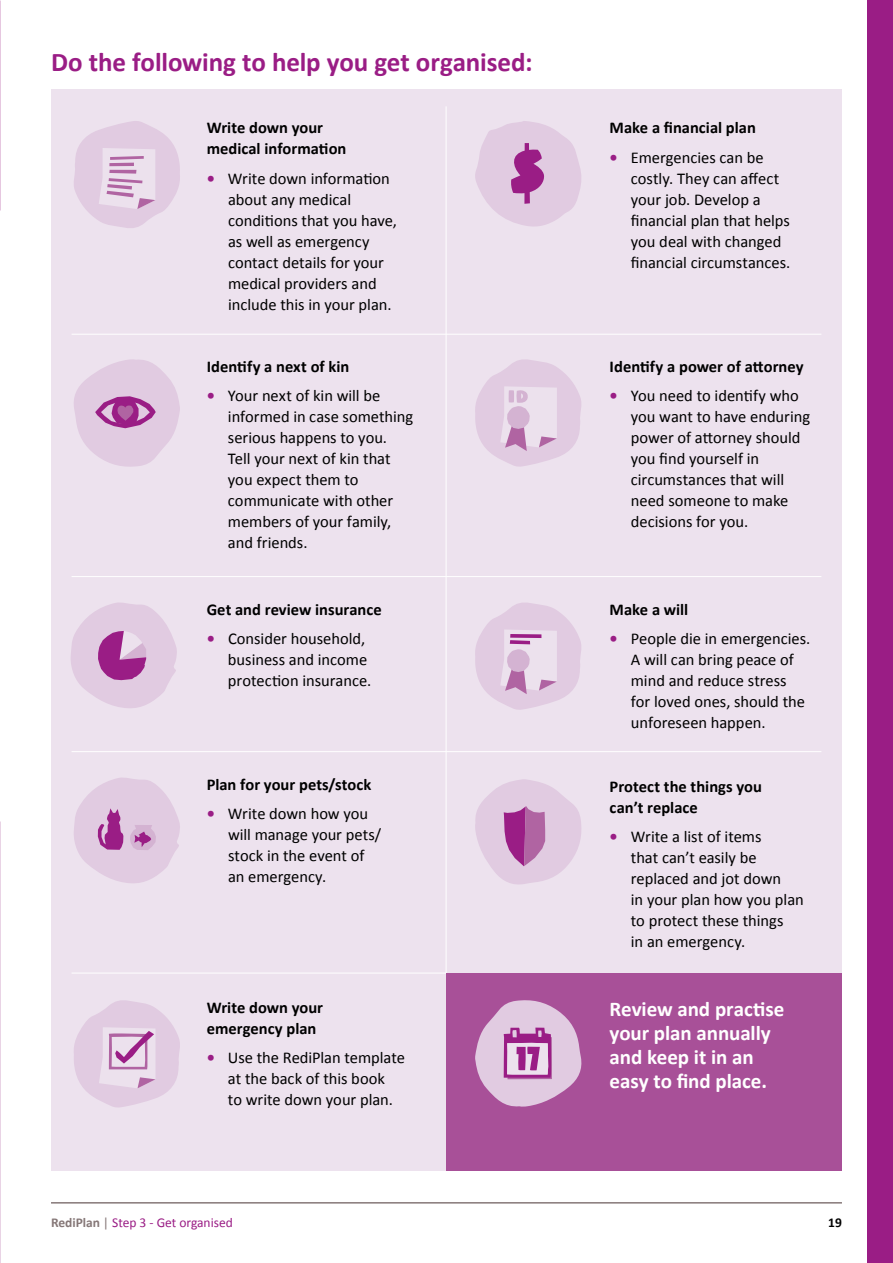
<style>
.page{position:relative;width:893px;height:1263px;background:#fff}
.page>*{position:absolute;margin:0;border:0;box-sizing:border-box;transform-origin:0 0}
.t1{font:700 27px "Calibri";letter-spacing:-.005em;color:#9a1d85}
.t2{font:700 21px/24px "Calibri";letter-spacing:-.005em;color:#fff}
.t3{font:16.5px/21px "Calibri";color:#000}
.t4{font:700 16.5px/21px "Calibri";color:#000}
.t5{font:13.5px "Calibri";color:#9a1d85}
.t6{font:700 13.5px "Calibri";color:#000}
.s1{font-weight:700;color:#9a1d85}
.s2{font-weight:700;color:#857777}
.s3{color:#857777}
</style>
<div class="page">
<hr style="left:51px;top:1202px;width:791px;height:1px;background:#857777">
<div style="left:51px;top:89px;width:791px;height:1082px;background:#ede2ee"></div>
<div style="left:867px;top:0;width:26px;height:1263px;background:#9a1d85"></div>
<img style="left:0;top:156px;width:1px;height:749px">
<svg style="left:74px;top:359px;width:106px;height:108px"></svg>
<hr style="left:72px;top:334px;width:749px;height:1px;background:#fff">
<hr style="left:446px;top:106px;width:1px;height:867px;background:#fff">
<hr style="left:72px;top:576px;width:749px;height:1px;background:#fff">
<hr style="left:72px;top:751px;width:749px;height:1px;background:#fff">
<hr style="left:72px;top:973px;width:374px;height:1px;background:#fff">
<svg style="left:475px;top:121px;width:106px;height:106px"></svg>
<svg style="left:71px;top:602px;width:106px;height:106px"></svg>
<svg style="left:475px;top:603px;width:106px;height:107px"></svg>
<svg style="left:74px;top:777px;width:106px;height:106px"></svg>
<svg style="left:475px;top:779px;width:106px;height:106px"></svg>
<svg style="left:74px;top:1000px;width:106px;height:108px"></svg>
<svg style="left:475px;top:359px;width:106px;height:108px"></svg>
<div style="left:446px;top:973px;width:396px;height:198px;background:#a85098"></div>
<svg style="left:475px;top:1000px;width:107px;height:107px"></svg>
<svg style="left:74px;top:121px;width:106px;height:107px"></svg>
<h1 class="t1" style="left:51px;top:45px;width:483px">Do the following to help you get organised:</h1>
<p class="t4" style="left:207px;top:117px;width:141px">Write down your medical information</p>
<p class="t3" style="left:228px;top:168px;width:170px;text-indent:-21px"><span class="s1">•</span> Write down information about any medical conditions that you have, as well as emergency contact details for your medical providers and include this in your plan.</p>
<p class="t4" style="left:207px;top:356px;width:144px">Identify a next of kin</p>
<p class="t3" style="left:228px;top:385px;width:187px;text-indent:-21px"><span class="s1">•</span> Your next of kin will be informed in case something serious happens to you.<br>Tell your next of kin that you expect them to communicate with other members of your family, and friends.</p>
<p class="t4" style="left:207px;top:599px;width:177px">Get and review insurance</p>
<p class="t3" style="left:228px;top:628px;width:145px;text-indent:-21px"><span class="s1">•</span> Consider household, business and income protection insurance.</p>
<p class="t4" style="left:207px;top:774px;width:166px">Plan for your pets/stock</p>
<p class="t3" style="left:228px;top:803px;width:155px;text-indent:-21px"><span class="s1">•</span> Write down how you will manage your pets/ stock in the event of an emergency.</p>
<p class="t4" style="left:207px;top:996px;width:118px">Write down your emergency plan</p>
<p class="t3" style="left:207px;top:1047px;width:200px;text-align:center"><span class="s1">•</span> Use the RediPlan template at the back of this book<br>to write down your plan.</p>
<p class="t4" style="left:610px;top:117px;width:148px">Make a financial plan</p>
<p class="t3" style="left:631px;top:147px;width:161px;text-indent:-21px"><span class="s1">•</span> Emergencies can be costly. They can affect your job. Develop a financial plan that helps you deal with changed financial circumstances.</p>
<p class="t4" style="left:610px;top:356px;width:195px">Identify a power of attorney</p>
<p class="t3" style="left:631px;top:385px;width:181px;text-indent:-21px"><span class="s1">•</span> You need to identify who you want to have enduring power of attorney should you find yourself in circumstances that will need someone to make decisions for you.</p>
<p class="t4" style="left:610px;top:599px;width:80px">Make a will</p>
<p class="t3" style="left:631px;top:628px;width:181px;text-indent:-21px"><span class="s1">•</span> People die in emergencies.<br>A will can bring peace of mind and reduce stress<br>for loved ones, should the unforeseen happen.</p>
<p class="t4" style="left:610px;top:776px;width:154px">Protect the things you can’t replace</p>
<p class="t3" style="left:631px;top:826px;width:174px;text-indent:-21px"><span class="s1">•</span> Write a list of items<br>that can’t easily be replaced and jot down<br>in your plan how you plan to protect these things<br>in an emergency.</p>
<p class="t2" style="left:610px;top:997px;width:176px">Review and practise your plan annually and keep it in an easy to find place.</p>
<p class="t5" style="left:51px;top:1214px;width:183px"><span class="s2">RediPlan</span> <span class="s3">|</span> Step 3 - Get organised</p>
<p class="t6" style="left:828px;top:1214px;width:15px">19</p>
</div>
